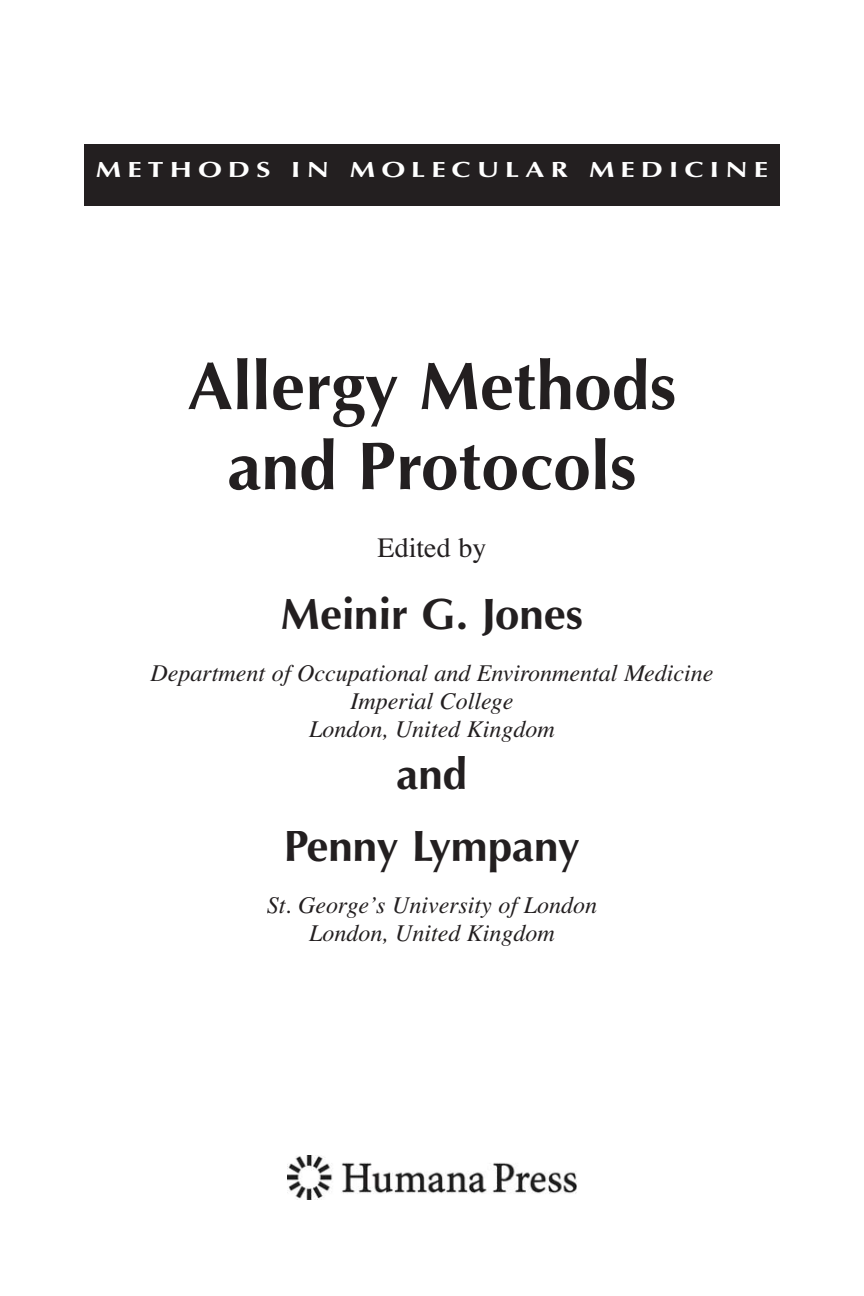
<style>
.page{position:relative;width:864px;height:1296px;background:#fff}
.page>*{position:absolute;margin:0;border:0;box-sizing:border-box;transform-origin:0 0}
.t1{font:700 68px/80px "Optima";color:#231f20;text-align:center}
.t2{font:700 44px/72px "Optima";color:#231f20;text-align:center}
.t3{font:28px "Times";color:#231f20}
.t4{font:italic 24px/28px "Times";color:#231f20;text-align:center}
.t5{font:700 22px "Optima";letter-spacing:.21em;color:#fff;scale:1.3 1}
</style>
<div class="page">
<div style="left:84px;top:144px;width:696px;height:61px;background:#231f20"></div>
<img style="left:288px;top:1155px;width:288px;height:44px">
<p class="t5" style="left:96px;top:160px;width:518px">METHODS IN MOLECULAR MEDICINE</p>
<h1 class="t1" style="left:188px;top:353px;width:490px">Allergy Methods and Protocols</h1>
<p class="t3" style="left:378px;top:538px;width:110px">Edited by</p>
<h2 class="t2" style="left:281px;top:583px;width:304px">Meinir G. Jones</h2>
<p class="t4" style="left:151px;top:661px;width:564px">Department of Occupational and Environmental Medicine<br>Imperial College<br>London, United Kingdom</p>
<h2 class="t2" style="left:284px;top:743px;width:297px">and<br>Penny Lympany</h2>
<p class="t4" style="left:267px;top:893px;width:332px">St. George’s University of London<br>London, United Kingdom</p>
</div>
